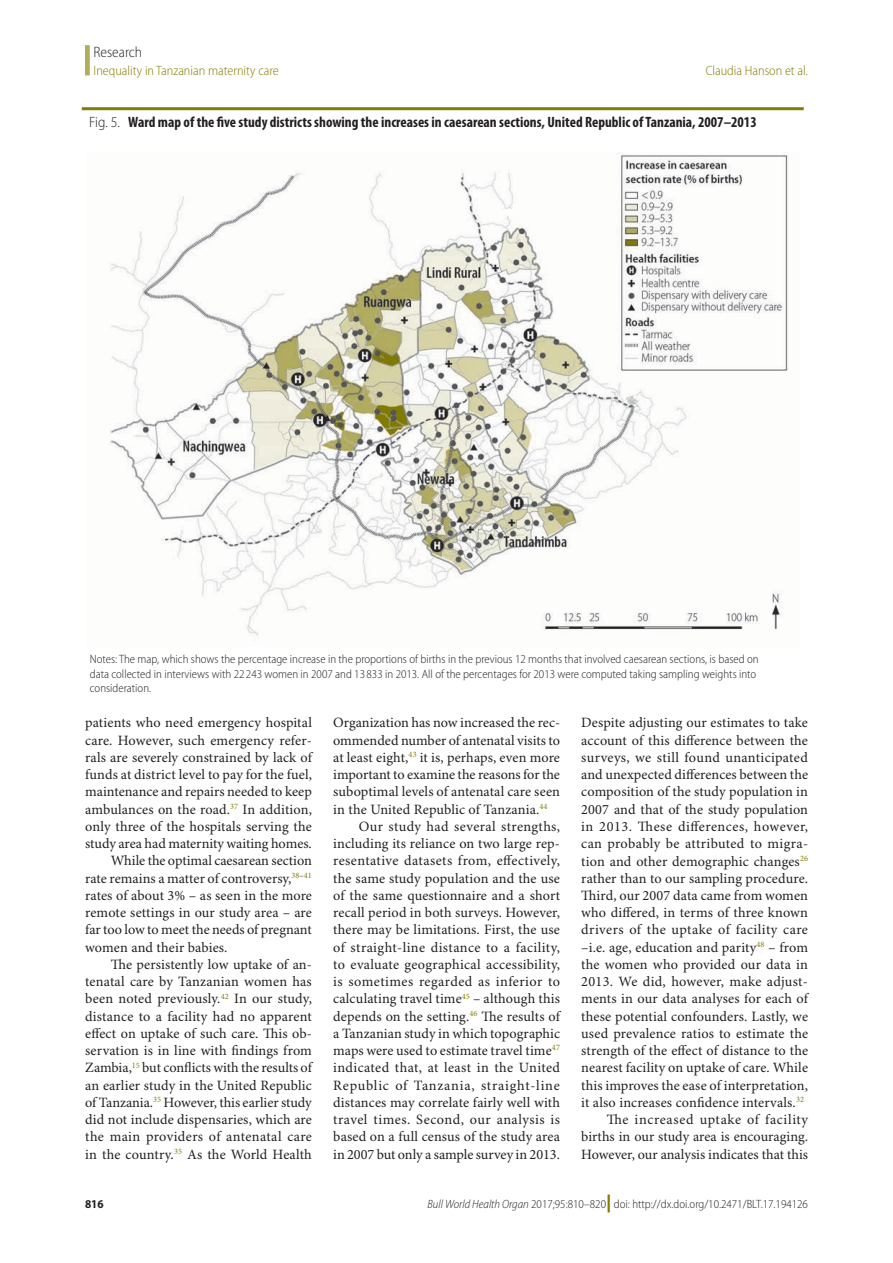
<style>
.page{position:relative;width:893px;height:1263px;background:#fff}
.page>*{position:absolute;margin:0;border:0;box-sizing:border-box;transform-origin:0 0}
.t1{font:700 condensed 15px "Myriad Pro";color:#231f20}
.t2{font:300 semi-condensed 15px "Myriad Pro";color:#231f20}
.t3{font:14.25px/17.2px "Minion Pro";letter-spacing:.01em;color:#231f20;text-align:right}
.t4{font:14.25px "Minion Pro";letter-spacing:.03em;color:#231f20}
.t5{font:14.25px "Minion Pro";letter-spacing:-.01em;color:#231f20}
.t6{font:14.25px "Minion Pro";letter-spacing:.055em;color:#231f20}
.t7{font:14.25px "Minion Pro";letter-spacing:.035em;color:#231f20}
.t8{font:300 semi-condensed 13.5px "Myriad Pro";color:#827c00}
.t9{font:300 semi-condensed 12px/14.2px "Myriad Pro";color:#231f20}
.t10{font:700 semi-condensed 12px "Myriad Pro";color:#231f20}
.s1{font-weight:300;font-stretch:semi-condensed}
.s2{font-style:italic}
.s3{font-weight:900;font-stretch:normal;font-size:18px;color:#827c00}
</style>
<div class="page">
<div style="left:85px;top:45px;width:5px;height:30px;background:#b2ac5f"></div>
<hr style="left:82px;top:107px;width:722px;height:3px;background:#827c00">
<img style="left:109px;top:152px;width:679px;height:484px">
<p class="t2" style="left:94px;top:44px;width:50px">Research</p>
<p class="t8" style="left:94px;top:63px;width:187px">Inequality in Tanzanian maternity care</p>
<p class="t8" style="left:706px;top:63px;width:104px">Claudia Hanson et al.</p>
<p class="t1" style="left:89px;top:114px;width:669px"><span class="s1">Fig. 5.</span> Ward map of the five study districts showing the increases in caesarean sections, United Republic of Tanzania, 2007–2013</p>
<p class="t9" style="left:90px;top:652px;width:670px">Notes: The map, which shows the percentage increase in the proportions of births in the previous 12 months that involved caesarean sections, is based on data collected in interviews with 22 243 women in 2007 and 13 833 in 2013. All of the percentages for 2013 were computed taking sampling weights into consideration.</p>
<p class="t3" style="left:85px;top:715px;width:228px">patients who need emergency hospital</p>
<p class="t3" style="left:85px;top:732px;width:228px">care. However, such emergency refer-</p>
<p class="t3" style="left:85px;top:749px;width:228px">rals are severely constrained by lack of</p>
<p class="t3" style="left:85px;top:766px;width:228px">funds at district level to pay for the fuel,</p>
<p class="t3" style="left:85px;top:784px;width:228px">maintenance and repairs needed to keep</p>
<p class="t3" style="left:85px;top:801px;width:228px">ambulances on the road.<sup>37</sup> In addition,</p>
<p class="t3" style="left:85px;top:818px;width:228px">only three of the hospitals serving the</p>
<p class="t3" style="left:85px;top:835px;width:228px">study area had maternity waiting homes.</p>
<p class="t3" style="left:111px;top:853px;width:203px">While the optimal caesarean section</p>
<p class="t3" style="left:85px;top:870px;width:228px">rate remains a matter of controversy,<sup>38</sup><sup>–</sup><sup>41</sup></p>
<p class="t3" style="left:85px;top:887px;width:228px">rates of about 3% – as seen in the more</p>
<p class="t3" style="left:85px;top:904px;width:228px">remote settings in our study area – are</p>
<p class="t3" style="left:85px;top:922px;width:228px">far too low to meet the needs of pregnant</p>
<p class="t3" style="left:85px;top:939px;width:144px">women and their babies.</p>
<p class="t3" style="left:111px;top:956px;width:203px">The persistently low uptake of an-</p>
<p class="t3" style="left:85px;top:973px;width:228px">tenatal care by Tanzanian women has</p>
<p class="t3" style="left:85px;top:991px;width:228px">been noted previously.<sup>42</sup> In our study,</p>
<p class="t3" style="left:85px;top:1008px;width:228px">distance to a facility had no apparent</p>
<p class="t3" style="left:85px;top:1025px;width:228px">effect on uptake of such care. This ob-</p>
<p class="t3" style="left:85px;top:1042px;width:228px">servation is in line with findings from</p>
<p class="t5" style="left:85px;top:1059px;width:228px">Zambia,<sup>15</sup> but conflicts with the results of</p>
<p class="t3" style="left:85px;top:1077px;width:228px">an earlier study in the United Republic</p>
<p class="t3" style="left:85px;top:1094px;width:228px">of Tanzania.<sup>35</sup> However, this earlier study</p>
<p class="t3" style="left:85px;top:1111px;width:228px">did not include dispensaries, which are</p>
<p class="t3" style="left:85px;top:1129px;width:228px">the main providers of antenatal care</p>
<p class="t3" style="left:85px;top:1146px;width:228px">in the country.<sup>35</sup> As the World Health</p>
<p class="t3" style="left:333px;top:715px;width:228px">Organization has now increased the rec-</p>
<p class="t3" style="left:333px;top:732px;width:228px">ommended number of antenatal visits to</p>
<p class="t3" style="left:333px;top:749px;width:228px">at least eight,<sup>43</sup> it is, perhaps, even more</p>
<p class="t3" style="left:333px;top:766px;width:228px">important to examine the reasons for the</p>
<p class="t3" style="left:333px;top:784px;width:228px">suboptimal levels of antenatal care seen</p>
<p class="t3" style="left:333px;top:801px;width:216px">in the United Republic of Tanzania.<sup>44</sup></p>
<p class="t3" style="left:359px;top:818px;width:203px">Our study had several strengths,</p>
<p class="t3" style="left:333px;top:835px;width:228px">including its reliance on two large rep-</p>
<p class="t3" style="left:333px;top:853px;width:228px">resentative datasets from, effectively,</p>
<p class="t3" style="left:333px;top:870px;width:228px">the same study population and the use</p>
<p class="t3" style="left:333px;top:887px;width:228px">of the same questionnaire and a short</p>
<p class="t3" style="left:333px;top:904px;width:228px">recall period in both surveys. However,</p>
<p class="t3" style="left:333px;top:922px;width:228px">there may be limitations. First, the use</p>
<p class="t4" style="left:333px;top:939px;width:228px">of straight-line distance to a facility,</p>
<p class="t3" style="left:333px;top:956px;width:228px">to evaluate geographical accessibility,</p>
<p class="t4" style="left:333px;top:973px;width:228px">is sometimes regarded as inferior to</p>
<p class="t3" style="left:333px;top:991px;width:228px">calculating travel time<sup>45</sup> – although this</p>
<p class="t3" style="left:333px;top:1008px;width:228px">depends on the setting.<sup>46</sup> The results of</p>
<p class="t3" style="left:333px;top:1025px;width:228px">a Tanzanian study in which topographic</p>
<p class="t3" style="left:333px;top:1042px;width:228px">maps were used to estimate travel time<sup>47</sup></p>
<p class="t3" style="left:333px;top:1060px;width:228px">indicated that, at least in the United</p>
<p class="t6" style="left:333px;top:1076px;width:228px">Republic of Tanzania, straight-line</p>
<p class="t3" style="left:333px;top:1094px;width:228px">distances may correlate fairly well with</p>
<p class="t7" style="left:333px;top:1111px;width:228px">travel times. Second, our analysis is</p>
<p class="t3" style="left:333px;top:1129px;width:228px">based on a full census of the study area</p>
<p class="t3" style="left:333px;top:1146px;width:228px">in 2007 but only a sample survey in 2013.</p>
<p class="t3" style="left:581px;top:715px;width:228px">Despite adjusting our estimates to take account of this difference between the surveys, we still found unanticipated and unexpected differences between the composition of the study population in 2007 and that of the study population in 2013. These differences, however, can probably be attributed to migra&shy;tion and other demographic changes<sup>26 </sup>rather than to our sampling procedure.<br>Third, our 2007 data came from women who differed, in terms of three known drivers of the uptake of facility care –i.e. age, education and parity<sup>48</sup> – from the women who provided our data in 2013. We did, however, make adjust&shy;ments in our data analyses for each of these potential confounders. Lastly, we used prevalence ratios to estimate the strength of the effect of distance to the nearest facility on uptake of care. While this improves the ease of interpretation, it also increases confidence intervals.<sup>32<br></sup>The increased uptake of facility births in our study area is encouraging.<br>However, our analysis indicates that this</p>
<p class="t10" style="left:85px;top:1197px;width:20px">816</p>
<p class="t9" style="left:427px;top:1197px;width:382px"><span class="s2">Bull World Health Organ</span> 2017;95:810–820<span class="s3">|</span> doi: http://dx.doi.org/10.2471/BLT.17.194126</p>
</div>
